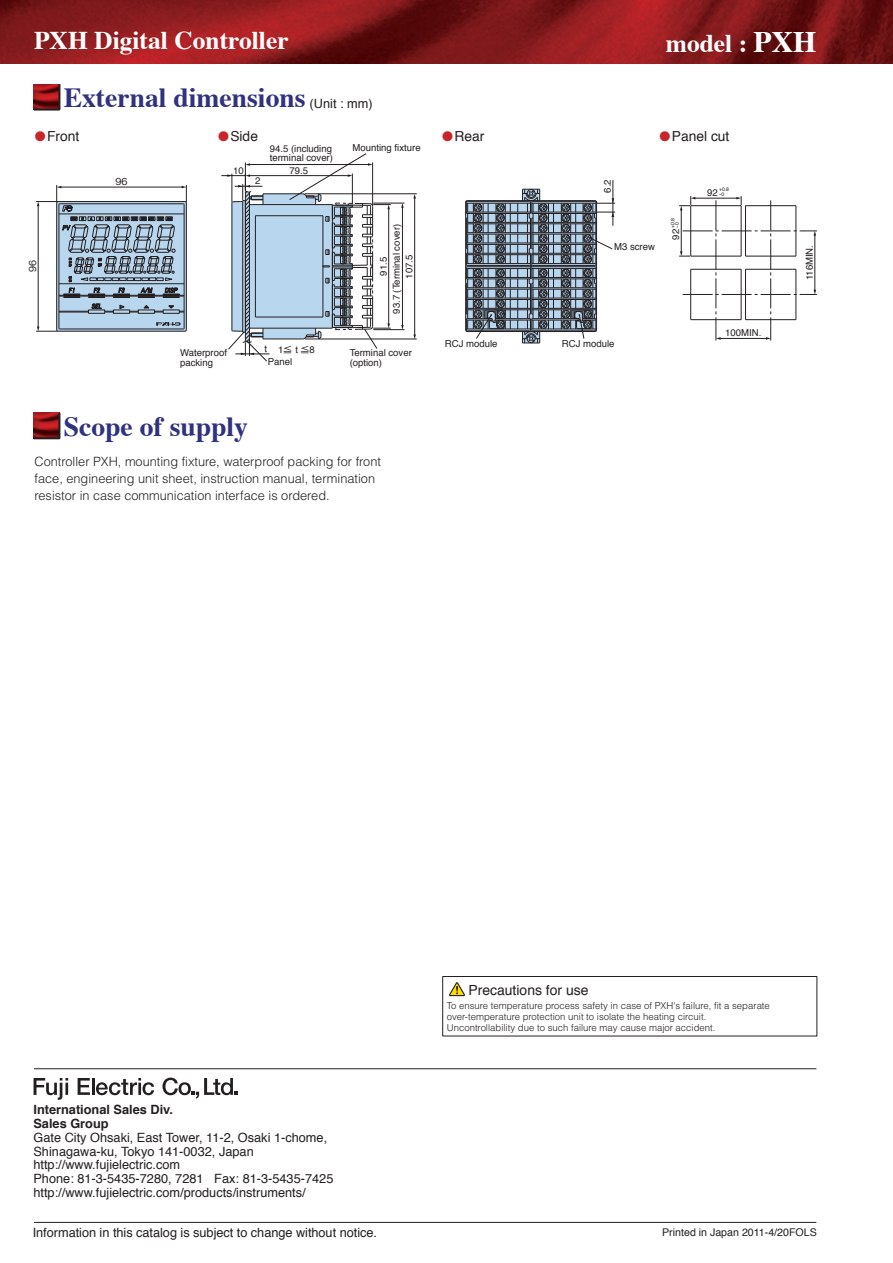
<style>
.page{position:relative;width:893px;height:1263px;background:#fff}
.page>*{position:absolute;margin:0;border:0;box-sizing:border-box;transform-origin:0 0}
.t1{font:700 27.6px "Times";color:#30317f}
.t2{font:700 25.5px "Times";color:#fff}
.t3{font:13.95px "Helvetica";color:#231f20}
.t4{font:13.8px "Helvetica";color:#231f20}
.t5{font:12.75px/13.8px "Helvetica";color:#231f20}
.t6{font:300 12.75px/17px "Helvetica";color:#231f20}
.t7{font:700 12.75px/13.8px "Helvetica";color:#231f20}
.t8{font:10.65px "Helvetica";color:#231f20}
.t9{font:300 9.6px/10.6px "Helvetica";color:#231f20}
.t10{font:9.6px/9.6px "Helvetica";color:#231f20}
.t11{font:500 9.6px "Gothic BBB Pro";color:#231f20}
.t12{font:5.1px/4.5px "Helvetica";color:#231f20}
.s1{font-size:29.7px}
.s2{font-family:"Helvetica";font-weight:400;font-size:12.75px;color:#231f20}
.s3{color:#c8242b}
.s4{font-family:"Gothic BBB Pro";font-weight:500}
</style>
<div class="page">
<svg style="left:449px;top:982px;width:16px;height:15px"></svg>
<div style="left:442px;top:976px;width:375px;height:60px;border:1px solid #231f20"></div>
<svg style="left:33px;top:412px;width:28px;height:28px"></svg>
<svg style="left:33px;top:84px;width:28px;height:27px"></svg>
<hr style="left:305px;top:194px;width:112px;height:1px;background:#231f20">
<hr style="left:305px;top:339px;width:112px;height:1px;background:#231f20">
<hr style="left:414px;top:198px;width:1px;height:137px;background:#231f20">
<svg style="left:413px;top:334px;width:3px;height:5px"></svg>
<svg style="left:413px;top:194px;width:3px;height:5px"></svg>
<hr style="left:373px;top:329px;width:31px;height:1px;background:#231f20">
<hr style="left:373px;top:203px;width:31px;height:1px;background:#231f20">
<hr style="left:402px;top:207px;width:1px;height:119px;background:#231f20">
<svg style="left:401px;top:203px;width:3px;height:5px"></svg>
<svg style="left:401px;top:325px;width:3px;height:5px"></svg>
<hr style="left:613px;top:180px;width:1px;height:46px;background:#231f20">
<svg style="left:465px;top:189px;width:150px;height:154px"></svg>
<svg style="left:679px;top:196px;width:138px;height:144px"></svg>
<svg style="left:221px;top:153px;width:170px;height:209px"></svg>
<div style="left:57px;top:202px;width:129px;height:129px;background:#b9d6ef"></div>
<hr style="left:184px;top:204px;width:1px;height:124px;background:#231f20">
<hr style="left:59px;top:204px;width:1px;height:124px;background:#231f20">
<hr style="left:60px;top:329px;width:123px;height:1px;background:#231f20">
<div style="left:113px;top:310px;width:17px;height:4px;border:1px solid #231f20"></div>
<div style="left:88px;top:310px;width:17px;height:4px;border:1px solid #231f20"></div>
<div style="left:163px;top:310px;width:17px;height:4px;border:1px solid #231f20"></div>
<div style="left:138px;top:310px;width:17px;height:4px;border:1px solid #231f20"></div>
<hr style="left:56px;top:203px;width:1px;height:127px;background:#231f20">
<hr style="left:186px;top:203px;width:1px;height:127px;background:#231f20">
<hr style="left:58px;top:331px;width:127px;height:1px;background:#231f20">
<hr style="left:38px;top:205px;width:1px;height:122px;background:#231f20">
<svg style="left:36px;top:327px;width:24px;height:5px"></svg>
<svg style="left:157px;top:322px;width:30px;height:10px"></svg>
<svg style="left:36px;top:185px;width:151px;height:128px"></svg>
<hr style="left:34px;top:1068px;width:782px;height:1px;background:#231f20">
<hr style="left:34px;top:1222px;width:782px;height:1px;background:#231f20">
<svg style="left:162px;top:1077px;width:76px;height:21px"></svg>
<svg style="left:34px;top:1078px;width:34px;height:22px"></svg>
<svg style="left:78px;top:1078px;width:76px;height:17px"></svg>
<img style="left:0;top:0;width:893px;height:64px">
<h2 class="t2" style="left:34px;top:16px;width:256px">PXH Digital Controller</h2>
<h2 class="t2" style="left:666px;top:19px;width:152px">model : <span class="s1">PXH</span></h2>
<h1 class="t1" style="left:64px;top:72px;width:310px">External dimensions <span class="s2">(Unit : mm)</span></h1>
<p class="t4" style="left:35px;top:125px;width:46px"><span class="s3">●</span>Front</p>
<p class="t4" style="left:218px;top:125px;width:41px"><span class="s3">●</span>Side</p>
<p class="t4" style="left:442px;top:125px;width:44px"><span class="s3">●</span>Rear</p>
<p class="t4" style="left:659px;top:125px;width:71px"><span class="s3">●</span>Panel cut</p>
<p class="t11" style="left:115px;top:174px;width:14px">96</p>
<p class="t10" style="left:353px;top:143px;width:70px">Mounting fixture</p>
<p class="t10" style="left:270px;top:143px;width:65px">94.5 (including terminal cover)</p>
<p class="t10" style="left:233px;top:165px;width:12px">10</p>
<p class="t10" style="left:290px;top:165px;width:20px">79.5</p>
<p class="t10" style="left:255px;top:176px;width:7px">2</p>
<p class="t10" style="left:602px;top:193px;width:15px;rotate:-90deg">6.2</p>
<p class="t10" style="left:707px;top:188px;width:12px">92</p>
<p class="t12" style="left:719px;top:187px;width:12px">+0.8 -0</p>
<p class="t11" style="left:25px;top:272px;width:14px;rotate:-90deg">96</p>
<p class="t10" style="left:265px;top:343px;width:4px">t</p>
<p class="t10" style="left:278px;top:345px;width:38px">1<span class="s4">≦</span> t <span class="s4">≦</span>8</p>
<p class="t10" style="left:180px;top:348px;width:48px">Waterproof packing</p>
<p class="t10" style="left:268px;top:357px;width:26px">Panel</p>
<h1 class="t1" style="left:64px;top:400px;width:186px">Scope of supply</h1>
<p class="t10" style="left:391px;top:314px;width:91px;rotate:-90deg">93.7 (Terminal cover)</p>
<p class="t10" style="left:350px;top:348px;width:64px">Terminal cover (option)</p>
<p class="t10" style="left:378px;top:276px;width:20px;rotate:-90deg">91.5</p>
<p class="t10" style="left:404px;top:278px;width:25px;rotate:-90deg">107.5</p>
<p class="t6" style="left:35px;top:452px;width:348px">Controller PXH, mounting fixture, waterproof packing for front face, engineering unit sheet, instruction manual, termination resistor in case communication interface is ordered.</p>
<p class="t10" style="left:614px;top:242px;width:42px">M3 screw</p>
<p class="t12" style="left:670px;top:228px;width:12px;rotate:-90deg">+0.8 -0</p>
<p class="t10" style="left:671px;top:240px;width:12px;rotate:-90deg">92</p>
<p class="t10" style="left:445px;top:339px;width:54px">RCJ module</p>
<p class="t10" style="left:562px;top:339px;width:54px">RCJ module</p>
<p class="t10" style="left:725px;top:328px;width:38px">100MIN.</p>
<p class="t10" style="left:804px;top:280px;width:37px;rotate:-90deg">116MIN.</p>
<p class="t3" style="left:468px;top:978px;width:122px">Precautions for use</p>
<p class="t9" style="left:447px;top:1000px;width:325px">To ensure temperature process safety in case of PXH's failure, fit a separate over-temperature protection unit to isolate the heating circuit.<br>Uncontrollability due to such failure may cause major accident.</p>
<p class="t7" style="left:33px;top:1102px;width:141px">International Sales Div.<br>Sales Group</p>
<p class="t5" style="left:33px;top:1130px;width:301px">Gate City Ohsaki, East Tower, 11-2, Osaki 1-chome, Shinagawa-ku, Tokyo 141-0032, Japan http://www.fujielectric.com<br>Phone: 81-3-5435-7280, 7281 Fax: 81-3-5435-7425 http://www.fujielectric.com/products/instruments/</p>
<p class="t5" style="left:33px;top:1225px;width:346px">Information in this catalog is subject to change without notice.</p>
<p class="t8" style="left:662px;top:1223px;width:156px">Printed in Japan 2011-4/20FOLS</p>
</div>
